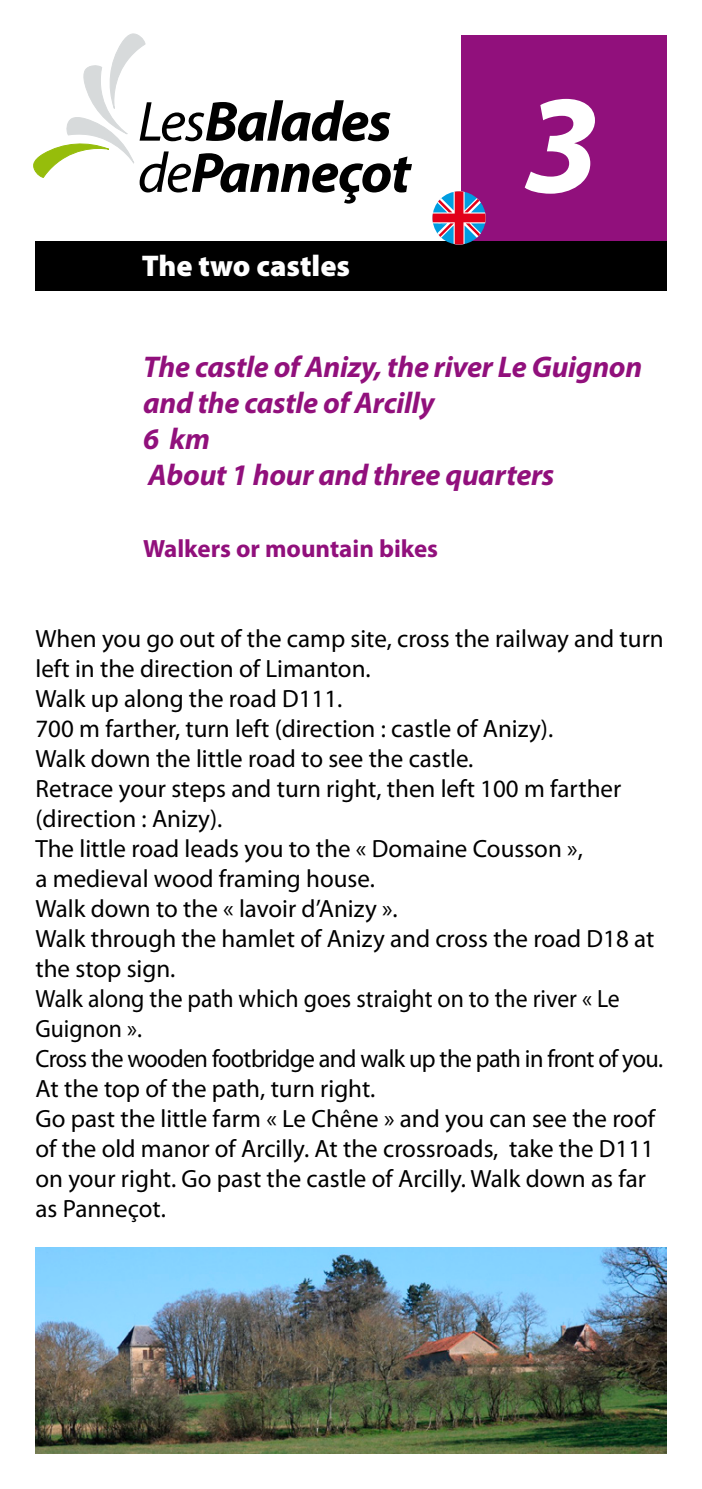
<style>
.page{position:relative;width:702px;height:1489px;background:#fff}
.page>*{position:absolute;margin:0;border:0;box-sizing:border-box;transform-origin:0 0}
.t1{font:italic 700 141px "Myriad Pro";color:#fff}
.t2{font:italic 700 30px "Myriad Pro";letter-spacing:-.01em;color:#91107c}
.t3{font:900 30px "Myriad Pro";color:#fff}
.t4{font:25px/30px "Myriad Pro";color:#000}
.t5{font:25px/30px "Myriad Pro";color:#000;scale:.95 1}
.t6{font:25px "Myriad Pro";letter-spacing:-.025em;color:#000}
.t7{font:700 25px "Myriad Pro";color:#91107c}
</style>
<div class="page">
<svg style="left:33px;top:33px;width:379px;height:170px"></svg>
<div style="left:461px;top:35px;width:205px;height:206px;background:#91107c"></div>
<div style="left:35px;top:241px;width:631px;height:50px;background:#000"></div>
<img style="left:35px;top:1247px;width:631px;height:206px">
<svg style="left:432px;top:191px;width:53px;height:53px"></svg>
<p class="t3" style="left:142px;top:246px;width:210px">The two castles</p>
<p class="t1" style="left:523px;top:53px;width:78px">3</p>
<p class="t2" style="left:143px;top:347px;width:501px">The castle of Anizy, the river Le Guignon</p>
<p class="t2" style="left:143px;top:383px;width:293px">and the castle of Arcilly</p>
<p class="t2" style="left:143px;top:419px;width:69px">6 km</p>
<p class="t2" style="left:148px;top:455px;width:407px">About 1 hour and three quarters</p>
<p class="t7" style="left:143px;top:532px;width:296px">Walkers or mountain bikes</p>
<p class="t4" style="left:35px;top:623px;width:630px">When you go out of the camp site, cross the railway and turn left in the direction of Limanton.</p>
<p class="t4" style="left:35px;top:683px;width:308px">Walk up along the road D111.</p>
<p class="t4" style="left:35px;top:713px;width:519px">700 m farther, turn left (direction : castle of Anizy).</p>
<p class="t4" style="left:35px;top:743px;width:439px">Walk down the little road to see the castle.</p>
<p class="t4" style="left:35px;top:773px;width:587px">Retrace your steps and turn right, then left 100 m farther (direction : Anizy).</p>
<p class="t4" style="left:35px;top:833px;width:549px">The little road leads you to the « Domaine Cousson »,</p>
<p class="t4" style="left:35px;top:863px;width:341px">a medieval wood framing house.</p>
<p class="t4" style="left:35px;top:893px;width:364px">Walk down to the « lavoir d’Anizy ».</p>
<p class="t4" style="left:35px;top:923px;width:620px">Walk through the hamlet of Anizy and cross the road D18 at the stop sign.</p>
<p class="t5" style="left:35px;top:983px;width:616px">Walk along the path which goes straight on to the river « Le<br>Guignon ».</p>
<p class="t6" style="left:35px;top:1043px;width:629px">Cross the wooden footbridge and walk up the path in front of you.</p>
<p class="t4" style="left:35px;top:1073px;width:341px">At the top of the path, turn right.</p>
<p class="t4" style="left:35px;top:1103px;width:621px">Go past the little farm « Le Chêne » and you can see the roof of the old manor of Arcilly. At the crossroads, take the D111 on your right. Go past the castle of Arcilly. Walk down as far as Panneçot.</p>
</div>
